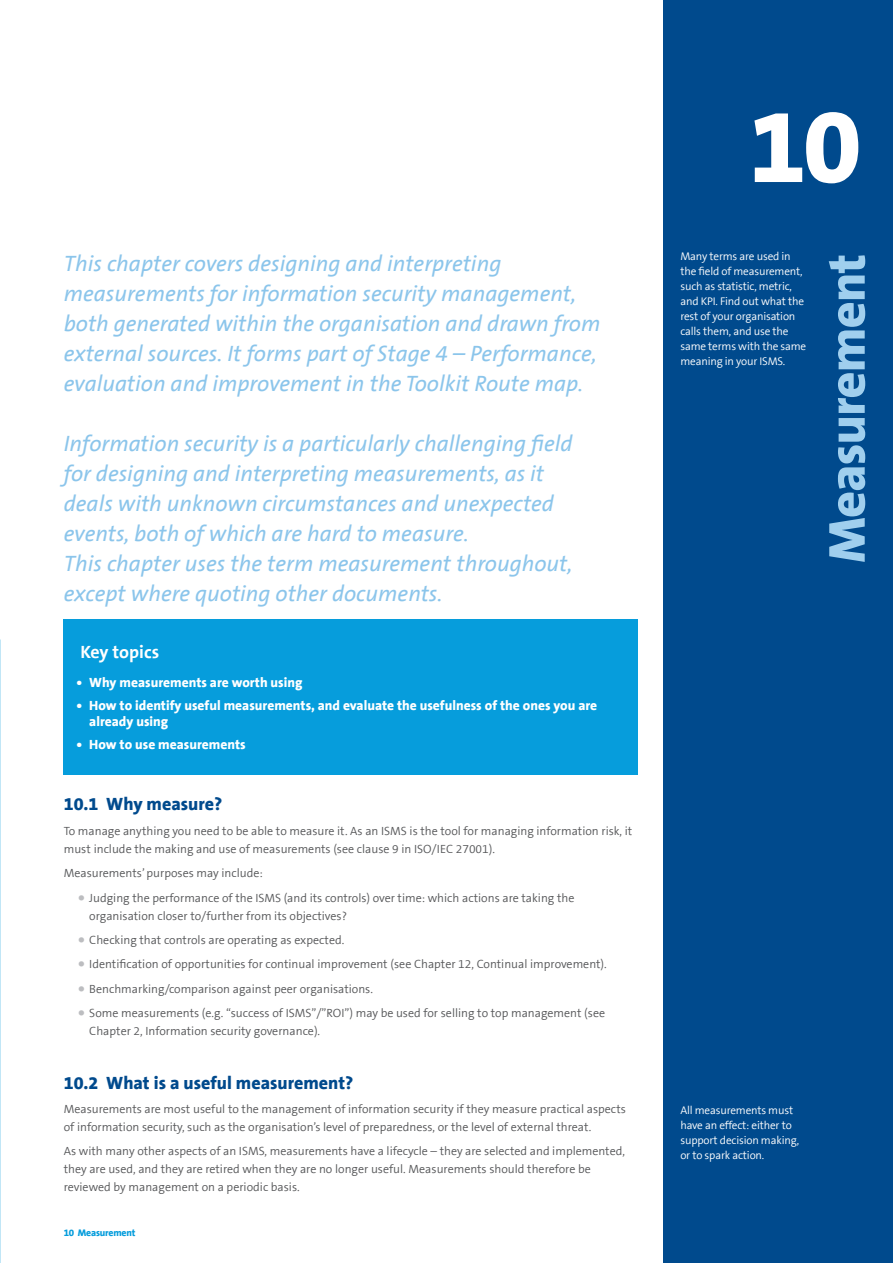
<style>
.page{position:relative;width:893px;height:1263px;background:#fff}
.page>*{position:absolute;margin:0;border:0;box-sizing:border-box;transform-origin:0 0}
.t1{font:800 105.45px "The Sans B8";color:#fff}
.t2{font:800 52.5px "The Sans B8";letter-spacing:-.02em;color:#a0cfee}
.Opening_Paragraph{font:italic 22.5px/30px "The Sans B5 Plain";color:#8bc5eb}
.t3{font:800 18px "The Sans B8";color:#004a8d}
.t4{font:700 18px "The Sans B7";color:#fff}
.t5{font:800 13.5px/16.5px "The Sans B8";color:#fff}
.Body{font:300 12px/18px "The Sans B4";color:#57585a}
.t6{font:300 11.25px/15px "The Sans B4";letter-spacing:-.015em;color:#fff}
.t7{font:800 9.75px "The Sans B8";letter-spacing:-.02em;color:#069ddc}
.s1{font-size:24px;color:#bcbdc0}
</style>
<div class="page">
<div style="left:663px;top:0;width:230px;height:1263px;background:#004a8d"></div>
<div style="left:64px;top:619px;width:574px;height:155px;background:#069ddc"></div>
<p class="Opening_Paragraph" style="left:64px;top:249px;width:538px">This chapter covers designing and interpreting measurements for information security management, both generated within the organisation and drawn from external sources. It forms part of Stage 4 – Performance, evaluation and improvement in the Toolkit Route map.</p>
<p class="Opening_Paragraph" style="left:64px;top:429px;width:510px">Information security is a particularly challenging field for designing and interpreting measurements, as it deals with unknown circumstances and unexpected events, both of which are hard to measure.</p>
<p class="Opening_Paragraph" style="left:64px;top:549px;width:510px">This chapter uses the term measurement throughout, except where quoting other documents.</p>
<p class="t4" style="left:80px;top:642px;width:80px">Key topics</p>
<p class="t5" style="left:77px;top:674px;width:227px">• Why measurements are worth using</p>
<p class="t5" style="left:89px;top:697px;width:509px;text-indent:-13px">• How to identify useful measurements, and evaluate the usefulness of the ones you are already using</p>
<p class="t5" style="left:77px;top:737px;width:171px">• How to use measurements</p>
<p class="t3" style="left:64px;top:795px;width:160px">10.1 Why measure?</p>
<p class="Body" style="left:64px;top:822px;width:570px">To manage anything you need to be able to measure it. As an ISMS is the tool for managing information risk, it must include the making and use of measurements (see clause 9 in ISO/IEC 27001).</p>
<p class="Body" style="left:64px;top:864px;width:201px">Measurements’ purposes may include:</p>
<p class="Body" style="left:89px;top:889px;width:487px;text-indent:-13px"><span class="s1">•</span> Judging the performance of the ISMS (and its controls) over time: which actions are taking the organisation closer to/further from its objectives?</p>
<p class="Body" style="left:77px;top:931px;width:269px"><span class="s1">•</span> Checking that controls are operating as expected.</p>
<p class="Body" style="left:77px;top:956px;width:532px"><span class="s1">•</span> Identification of opportunities for continual improvement (see Chapter 12, Continual improvement).</p>
<p class="Body" style="left:77px;top:980px;width:298px"><span class="s1">•</span> Benchmarking/comparison against peer organisations.</p>
<p class="Body" style="left:89px;top:1004px;width:517px;text-indent:-13px"><span class="s1">•</span> Some measurements (e.g. “success of ISMS”/”ROI”) may be used for selling to top management (see<br>Chapter 2, Information security governance).</p>
<p class="t3" style="left:64px;top:1073px;width:291px">10.2 What is a useful measurement?</p>
<p class="Body" style="left:64px;top:1100px;width:564px">Measurements are most useful to the management of information security if they measure practical aspects of information security, such as the organisation’s level of preparedness, or the level of external threat.</p>
<p class="Body" style="left:64px;top:1143px;width:563px">As with many other aspects of an ISMS, measurements have a lifecycle – they are selected and implemented, they are used, and they are retired when they are no longer useful. Measurements should therefore be reviewed by management on a periodic basis.</p>
<p class="t7" style="left:64px;top:1227px;width:73px">10 Measurement</p>
<p class="t1" style="left:748px;top:90px;width:114px">10</p>
<p class="t6" style="left:680px;top:249px;width:127px">Many terms are used in the field of measurement, such as statistic, metric, and KPI. Find out what the rest of your organisation calls them, and use the same terms with the same meaning in your ISMS.</p>
<h2 class="t2" style="left:819px;top:639px;width:387px;rotate:-90deg">10 Measurement</h2>
<p class="t6" style="left:680px;top:1103px;width:121px">All measurements must have an effect: either to support decision making, or to spark action.</p>
</div>
